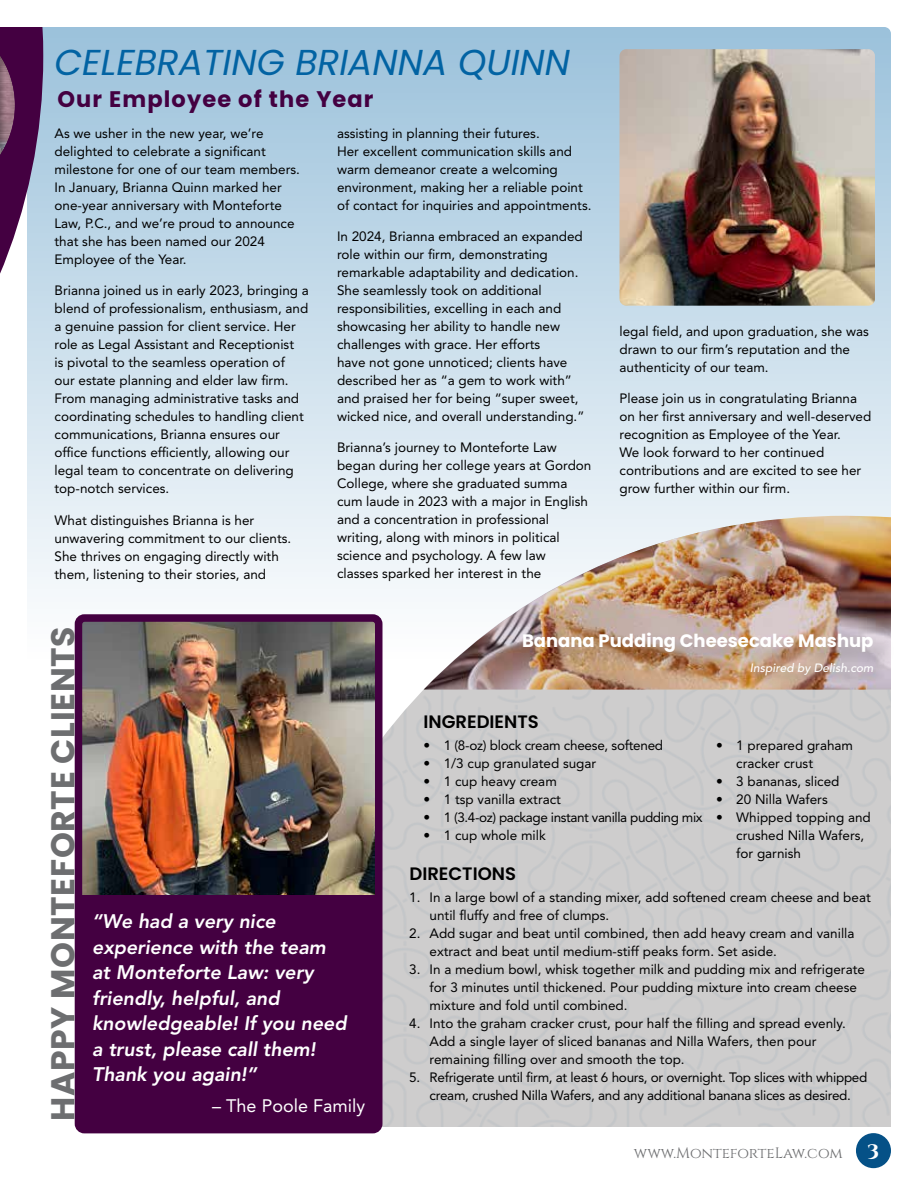
<style>
.page{position:relative;width:918px;height:1188px;background:#fff}
.page>*{position:absolute;margin:0;border:0;box-sizing:border-box;transform-origin:0 0}
.t1{font:italic 36px "Poppins";color:#0263a3}
.t2{font:700 33px "Poppins";letter-spacing:.02em;color:#6d6e70}
.t3{font:700 22.5px "Poppins";letter-spacing:.05em;color:#440041}
.t4{font:italic 800 19.5px/25.5px "Avenir LT Std";color:#fff}
.t5{font:700 19.5px "Cinzel";color:#fff;scale:1.11 1}
.t6{font:700 18px "Poppins";color:#fff}
.t7{font:600 18px "Poppins";color:#000}
.t8{font:18px "Avenir LT Std";color:#fff}
.t9{font:15px "Cinzel";letter-spacing:-.005em;color:#6d6e70}
.t10{font:13.5px/18px "Avenir LT Std";color:#000}
.t11{font:13.5px/18px "Avenir LT Std";letter-spacing:-.02em;color:#000;text-align:center}
.t12{font:13.5px "Avenir LT Std";letter-spacing:-.03em;color:#000}
.t13{font:italic 500 12px "Avenir LT Std";color:#fff}
</style>
<div class="page">
<img style="left:382px;top:666px;width:509px;height:461px">
<div style="left:27px;top:27px;width:864px;height:639px;background:linear-gradient(to bottom,#9bc1db,#fff);border-radius:7px"></div>
<svg style="left:0;top:27px;width:43px;height:597px"></svg>
<img style="left:424px;top:516px;width:467px;height:174px">
<img style="left:619px;top:49px;width:256px;height:257px">
<div style="left:0;top:14px;width:15px;height:185px;background:#000;opacity:.36"></div>
<div style="left:0;top:0;width:413px;height:27px;background:#fff"></div>
<div style="left:520px;top:630px;width:376px;height:44px;background:#000;opacity:.25"></div>
<div style="left:748px;top:660px;width:138px;height:27px;background:#000;opacity:.25"></div>
<div style="left:856px;top:1133px;width:35px;height:35px;background:#055187;border-radius:50%"></div>
<img style="left:84px;top:623px;width:289px;height:272px">
<div style="left:75px;top:614px;width:307px;height:519px;border:8px solid #440041;border-radius:6px"></div>
<div style="left:79px;top:895px;width:300px;height:235px;background:#440041"></div>
<h1 class="t1" style="left:55px;top:41px;width:517px">CELEBRATING BRIANNA QUINN</h1>
<h3 class="t3" style="left:58px;top:87px;width:318px">Our Employee of the Year</h3>
<p class="t10" style="left:55px;top:124px;width:247px">As we usher in the new year, we’re delighted to celebrate a significant milestone for one of our team members.<br>In January, Brianna Quinn marked her one-year anniversary with Monteforte Law, P.C., and we’re proud to announce that she has been named our 2024<br>Employee of the Year.</p>
<p class="t10" style="left:55px;top:282px;width:256px">Brianna joined us in early 2023, bringing a blend of professionalism, enthusiasm, and a genuine passion for client service. Her role as Legal Assistant and Receptionist<br>is pivotal to the seamless operation of<br>our estate planning and elder law firm.<br>From managing administrative tasks and coordinating schedules to handling client communications, Brianna ensures our office functions efficiently, allowing our legal team to concentrate on delivering top-notch services.</p>
<p class="t10" style="left:55px;top:511px;width:238px">What distinguishes Brianna is her unwavering commitment to our clients.<br>She thrives on engaging directly with them, listening to their stories, and</p>
<p class="t10" style="left:337px;top:124px;width:256px">assisting in planning their futures.<br>Her excellent communication skills and warm demeanor create a welcoming environment, making her a reliable point of contact for inquiries and appointments.</p>
<p class="t10" style="left:337px;top:227px;width:249px">In 2024, Brianna embraced an expanded role within our firm, demonstrating remarkable adaptability and dedication.<br>She seamlessly took on additional responsibilities, excelling in each and showcasing her ability to handle new challenges with grace. Her efforts<br>have not gone unnoticed; clients have described her as “a gem to work with” and praised her for being “super sweet, wicked nice, and overall understanding.”</p>
<p class="t10" style="left:337px;top:439px;width:256px">Brianna’s journey to Monteforte Law began during her college years at Gordon College, where she graduated summa cum laude in 2023 with a major in English and a concentration in professional writing, along with minors in political science and psychology. A few law<br>classes sparked her interest in the</p>
<p class="t10" style="left:620px;top:322px;width:251px">legal field, and upon graduation, she was drawn to our firm’s reputation and the authenticity of our team.</p>
<p class="t10" style="left:620px;top:390px;width:253px">Please join us in congratulating Brianna on her first anniversary and well-deserved recognition as Employee of the Year.<br>We look forward to her continued contributions and are excited to see her grow further within our firm.</p>
<h2 class="t2" style="left:44px;top:1121px;width:496px;rotate:-90deg">HAPPY MONTEFORTE CLIENTS</h2>
<h3 class="t4" style="left:92px;top:909px;width:256px">“We had a very nice experience with the team at Monteforte Law: very friendly, helpful, and knowledgeable! If you need a trust, please call them!<br>Thank you again!”</h3>
<h3 class="t8" style="left:212px;top:1095px;width:154px">– The Poole Family</h3>
<h3 class="t6" style="left:522px;top:630px;width:353px">Banana Pudding Cheesecake Mashup</h3>
<p class="t13" style="left:750px;top:661px;width:125px">Inspired by Delish.com</p>
<h3 class="t7" style="left:424px;top:712px;width:117px">INGREDIENTS</h3>
<p class="t11" style="left:424px;top:737px;width:241px">• 1 (8-oz) block cream cheese, softened</p>
<p class="t10" style="left:424px;top:755px;width:174px">• 1/3 cup granulated sugar</p>
<p class="t10" style="left:424px;top:773px;width:135px">• 1 cup heavy cream</p>
<p class="t10" style="left:424px;top:791px;width:139px">• 1 tsp vanilla extract</p>
<p class="t12" style="left:424px;top:810px;width:281px">• 1 (3.4-oz) package instant vanilla pudding mix</p>
<p class="t10" style="left:424px;top:827px;width:124px">• 1 cup whole milk</p>
<p class="t10" style="left:736px;top:737px;width:118px;text-indent:-20px">• 1 prepared graham cracker crust</p>
<p class="t10" style="left:716px;top:773px;width:125px">• 3 bananas, sliced</p>
<p class="t10" style="left:716px;top:791px;width:113px">• 20 Nilla Wafers</p>
<p class="t10" style="left:736px;top:809px;width:136px;text-indent:-20px">• Whipped topping and crushed Nilla Wafers, for garnish</p>
<h3 class="t7" style="left:409px;top:864px;width:108px">DIRECTIONS</h3>
<p class="t10" style="left:430px;top:889px;width:443px;text-indent:-20px">1. In a large bowl of a standing mixer, add softened cream cheese and beat until fluffy and free of clumps.</p>
<p class="t10" style="left:430px;top:925px;width:426px;text-indent:-20px">2. Add sugar and beat until combined, then add heavy cream and vanilla extract and beat until medium-stiff peaks form. Set aside.</p>
<p class="t10" style="left:430px;top:961px;width:437px;text-indent:-20px">3. In a medium bowl, whisk together milk and pudding mix and refrigerate for 3 minutes until thickened. Pour pudding mixture into cream cheese mixture and fold until combined.</p>
<p class="t10" style="left:430px;top:1015px;width:418px;text-indent:-20px">4. Into the graham cracker crust, pour half the filling and spread evenly.<br>Add a single layer of sliced bananas and Nilla Wafers, then pour remaining filling over and smooth the top.</p>
<p class="t11" style="left:409px;top:1069px;width:460px">5. Refrigerate until firm, at least 6 hours, or overnight. Top slices with whipped cream, crushed Nilla Wafers, and any additional banana slices as desired.</p>
<p class="t9" style="left:634px;top:1143px;width:210px">www.MonteforteLaw.com</p>
<h3 class="t5" style="left:867px;top:1139px;width:12px">3</h3>
</div>
